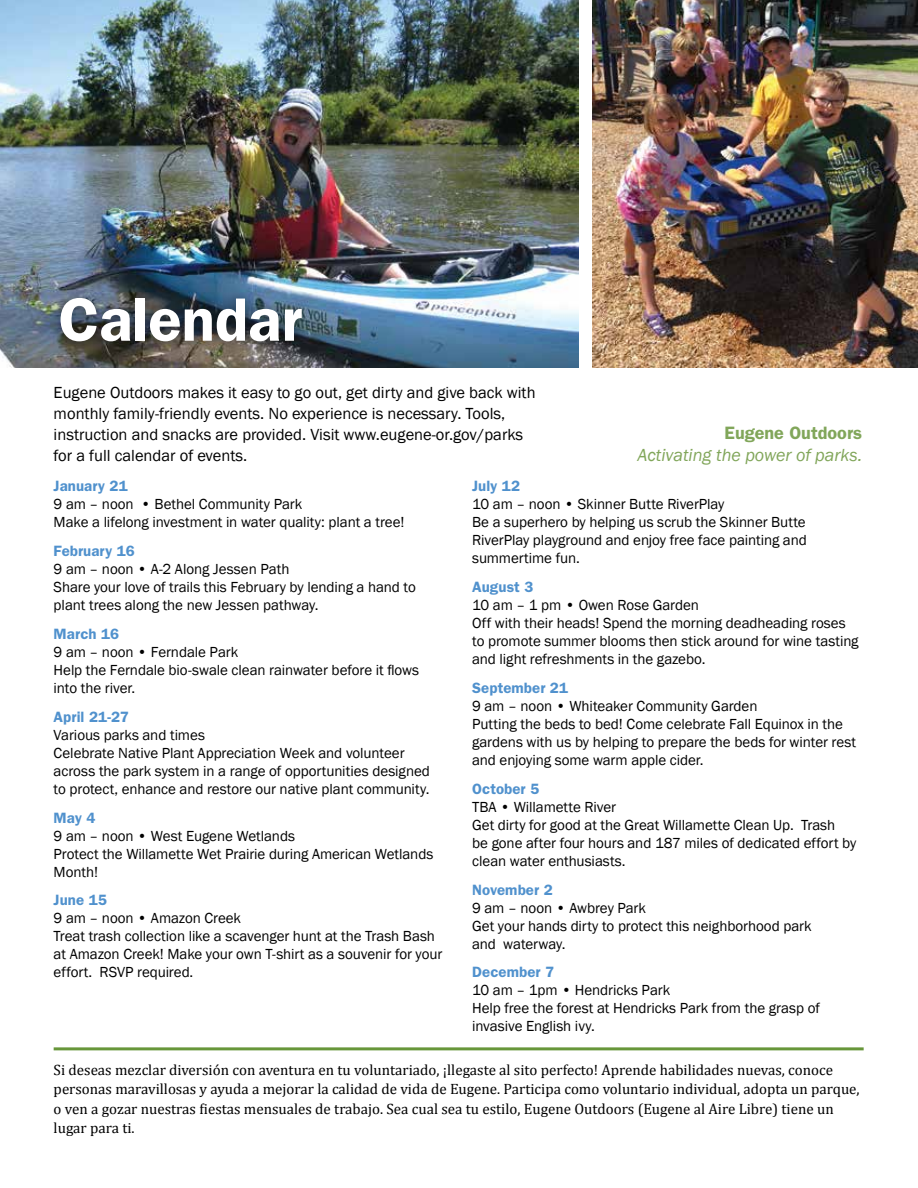
<style>
.page{position:relative;width:918px;height:1188px;background:#fff}
.page>*{position:absolute;margin:0;border:0;box-sizing:border-box;transform-origin:0 0}
.t1{font:600 61.5px "Franklin Gothic";color:#fff}
.t2{font:italic 18px "Franklin Gothic";color:#81a65a}
.t3{font:600 18px "Franklin Gothic";color:#81a65a}
.t4{font:16.5px/21px "Franklin Gothic";color:#000}
.t5{font:15px/18px "Franklin Gothic";letter-spacing:-.005em;color:#000}
.t6{font:15px/19.5px "Cambria";color:#000}
.t7{font:600 15px "Franklin Gothic";letter-spacing:.005em;color:#5091cd}
</style>
<div class="page">
<img style="left:0;top:0;width:579px;height:367px">
<div style="left:49px;top:287px;width:264px;height:65px;background:#000;opacity:.4"></div>
<hr style="left:54px;top:1047px;width:810px;height:3px;background:#67963a">
<img style="left:592px;top:0;width:326px;height:367px">
<h1 class="t1" style="left:59px;top:283px;width:245px">Calendar</h1>
<p class="t4" style="left:54px;top:383px;width:483px">Eugene Outdoors makes it easy to go out, get dirty and give back with monthly family-friendly events. No experience is necessary. Tools, instruction and snacks are provided. Visit www.eugene-or.gov/parks for a full calendar of events.</p>
<p class="t3" style="left:725px;top:422px;width:139px">Eugene Outdoors</p>
<p class="t2" style="left:637px;top:444px;width:226px">Activating the power of parks.</p>
<p class="t7" style="left:54px;top:477px;width:76px">January 21</p>
<p class="t5" style="left:54px;top:496px;width:352px">9 am – noon • Bethel Community Park<br>Make a lifelong investment in water quality: plant a tree!</p>
<p class="t7" style="left:54px;top:542px;width:83px">February 16</p>
<p class="t5" style="left:54px;top:561px;width:364px">9 am – noon • A-2 Along Jessen Path<br>Share your love of trails this February by lending a hand to plant trees along the new Jessen pathway.</p>
<p class="t7" style="left:54px;top:625px;width:67px">March 16</p>
<p class="t5" style="left:54px;top:643px;width:367px">9 am – noon • Ferndale Park<br>Help the Ferndale bio-swale clean rainwater before it flows into the river.</p>
<p class="t7" style="left:54px;top:708px;width:77px">April 21-27</p>
<p class="t5" style="left:54px;top:726px;width:378px">Various parks and times<br>Celebrate Native Plant Appreciation Week and volunteer across the park system in a range of opportunities designed to protect, enhance and restore our native plant community.</p>
<p class="t7" style="left:54px;top:809px;width:43px">May 4</p>
<p class="t5" style="left:54px;top:827px;width:381px">9 am – noon • West Eugene Wetlands<br>Protect the Willamette Wet Prairie during American Wetlands<br>Month!</p>
<p class="t7" style="left:54px;top:891px;width:55px">June 15</p>
<p class="t5" style="left:54px;top:910px;width:390px">9 am – noon • Amazon Creek<br>Treat trash collection like a scavenger hunt at the Trash Bash at Amazon Creek! Make your own T-shirt as a souvenir for your effort. RSVP required.</p>
<p class="t7" style="left:472px;top:477px;width:50px">July 12</p>
<p class="t5" style="left:472px;top:496px;width:336px">10 am – noon • Skinner Butte RiverPlay<br>Be a superhero by helping us scrub the Skinner Butte RiverPlay playground and enjoy free face painting and summertime fun.</p>
<p class="t7" style="left:472px;top:578px;width:63px">August 3</p>
<p class="t5" style="left:472px;top:597px;width:388px">10 am – 1 pm • Owen Rose Garden<br>Off with their heads! Spend the morning deadheading roses to promote summer blooms then stick around for wine tasting and light refreshments in the gazebo.</p>
<p class="t7" style="left:472px;top:679px;width:97px">September 21</p>
<p class="t5" style="left:472px;top:697px;width:385px">9 am – noon • Whiteaker Community Garden<br>Putting the beds to bed! Come celebrate Fall Equinox in the gardens with us by helping to prepare the beds for winter rest and enjoying some warm apple cider.</p>
<p class="t7" style="left:472px;top:780px;width:69px">October 5</p>
<p class="t5" style="left:472px;top:798px;width:386px">TBA • Willamette River<br>Get dirty for good at the Great Willamette Clean Up. Trash<br>be gone after four hours and 187 miles of dedicated effort by clean water enthusiasts.</p>
<p class="t7" style="left:472px;top:881px;width:82px">November 2</p>
<p class="t5" style="left:472px;top:899px;width:341px">9 am – noon • Awbrey Park<br>Get your hands dirty to protect this neighborhood park and waterway.</p>
<p class="t7" style="left:472px;top:963px;width:83px">December 7</p>
<p class="t5" style="left:472px;top:982px;width:349px">10 am – 1pm • Hendricks Park<br>Help free the forest at Hendricks Park from the grasp of invasive English ivy.</p>
<p class="t6" style="left:54px;top:1060px;width:808px">Si deseas mezclar diversión con aventura en tu voluntariado, ¡llegaste al sito perfecto! Aprende habilidades nuevas, conoce personas maravillosas y ayuda a mejorar la calidad de vida de Eugene. Participa como voluntario individual, adopta un parque, o ven a gozar nuestras fiestas mensuales de trabajo. Sea cual sea tu estilo, Eugene Outdoors (Eugene al Aire Libre) tiene un lugar para ti.</p>
</div>
